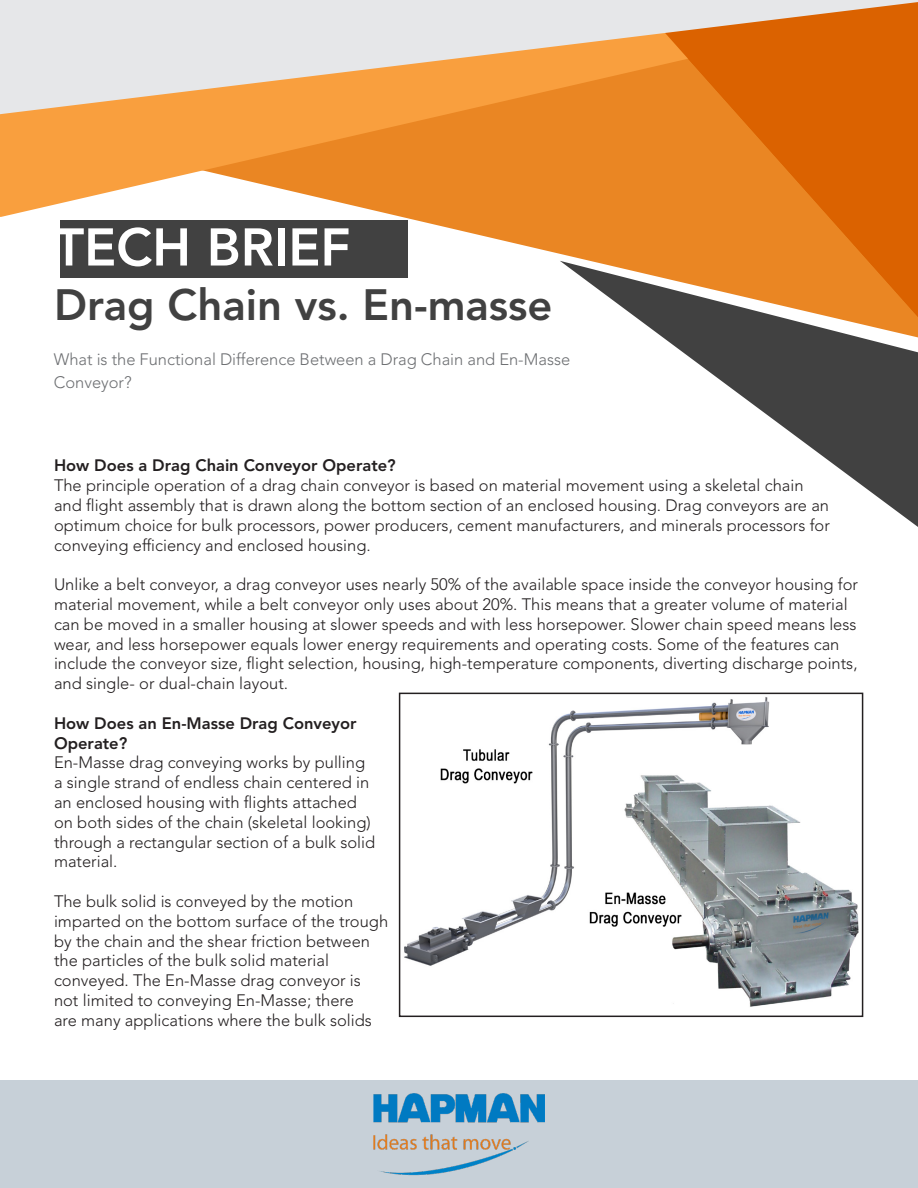
<style>
.page{position:relative;width:918px;height:1188px;background:#fff}
.page>*{position:absolute;margin:0;border:0;box-sizing:border-box;transform-origin:0 0}
.Paragraph_Style_3{font:800 52.5px "Avenir LT Std";color:#fff}
.Paragraph_Style_6{font:800 43.5px "Avenir LT Std";color:#414141}
.t1{font:300 16.5px/19.8px "Avenir LT Std";color:#231f20}
.t2{font:800 16.5px/19.8px "Avenir LT Std";color:#231f20}
.Paragraph_Style_1{font:300 16.5px/22.5px "Avenir LT Std";color:#6d6f72}
</style>
<div class="page">
<svg style="left:60px;top:217px;width:576px;height:61px;fill:#414141"></svg>
<svg style="left:0;top:114px;width:636px;height:103px;background:#f2a04c"></svg>
<svg style="left:560px;top:261px;width:358px;height:266px"></svg>
<img style="left:404px;top:697px;width:455px;height:310px">
<div style="left:399px;top:693px;width:464px;height:324px;border:2px solid #231f20"></div>
<div style="left:0;top:1080px;width:918px;height:108px;background:#c7d0d8"></div>
<img style="left:374px;top:1093px;width:170px;height:83px">
<svg style="left:636px;top:114px;width:282px;height:203px;background:#dd7b20"></svg>
<svg style="left:0;top:0;width:918px;height:114px;background:#e7b586"></svg>
<p class="Paragraph_Style_3" style="left:54px;top:216px;width:298px">TECH BRIEF</p>
<p class="Paragraph_Style_6" style="left:54px;top:279px;width:500px">Drag Chain vs. En-masse</p>
<p class="Paragraph_Style_1" style="left:54px;top:348px;width:518px">What is the Functional Difference Between a Drag Chain and En-Masse<br>Conveyor?</p>
<p class="t2" style="left:54px;top:456px;width:343px">How Does a Drag Chain Conveyor Operate?</p>
<p class="t1" style="left:54px;top:476px;width:777px">The principle operation of a drag chain conveyor is based on material movement using a skeletal chain and flight assembly that is drawn along the bottom section of an enclosed housing. Drag conveyors are an optimum choice for bulk processors, power producers, cement manufacturers, and minerals processors for conveying efficiency and enclosed housing.</p>
<p class="t1" style="left:54px;top:575px;width:806px">Unlike a belt conveyor, a drag conveyor uses nearly 50% of the available space inside the conveyor housing for material movement, while a belt conveyor only uses about 20%. This means that a greater volume of material can be moved in a smaller housing at slower speeds and with less horsepower. Slower chain speed means less wear, and less horsepower equals lower energy requirements and operating costs. Some of the features can include the conveyor size, flight selection, housing, high-temperature components, diverting discharge points, and single- or dual-chain layout.</p>
<p class="t2" style="left:54px;top:713px;width:304px">How Does an En-Masse Drag Conveyor<br>Operate?</p>
<p class="t1" style="left:54px;top:753px;width:323px">En-Masse drag conveying works by pulling a single strand of endless chain centered in an enclosed housing with flights attached on both sides of the chain (skeletal looking) through a rectangular section of a bulk solid material.</p>
<p class="t1" style="left:54px;top:892px;width:336px">The bulk solid is conveyed by the motion imparted on the bottom surface of the trough by the chain and the shear friction between the particles of the bulk solid material conveyed. The En-Masse drag conveyor is not limited to conveying En-Masse; there<br>are many applications where the bulk solids</p>
</div>
